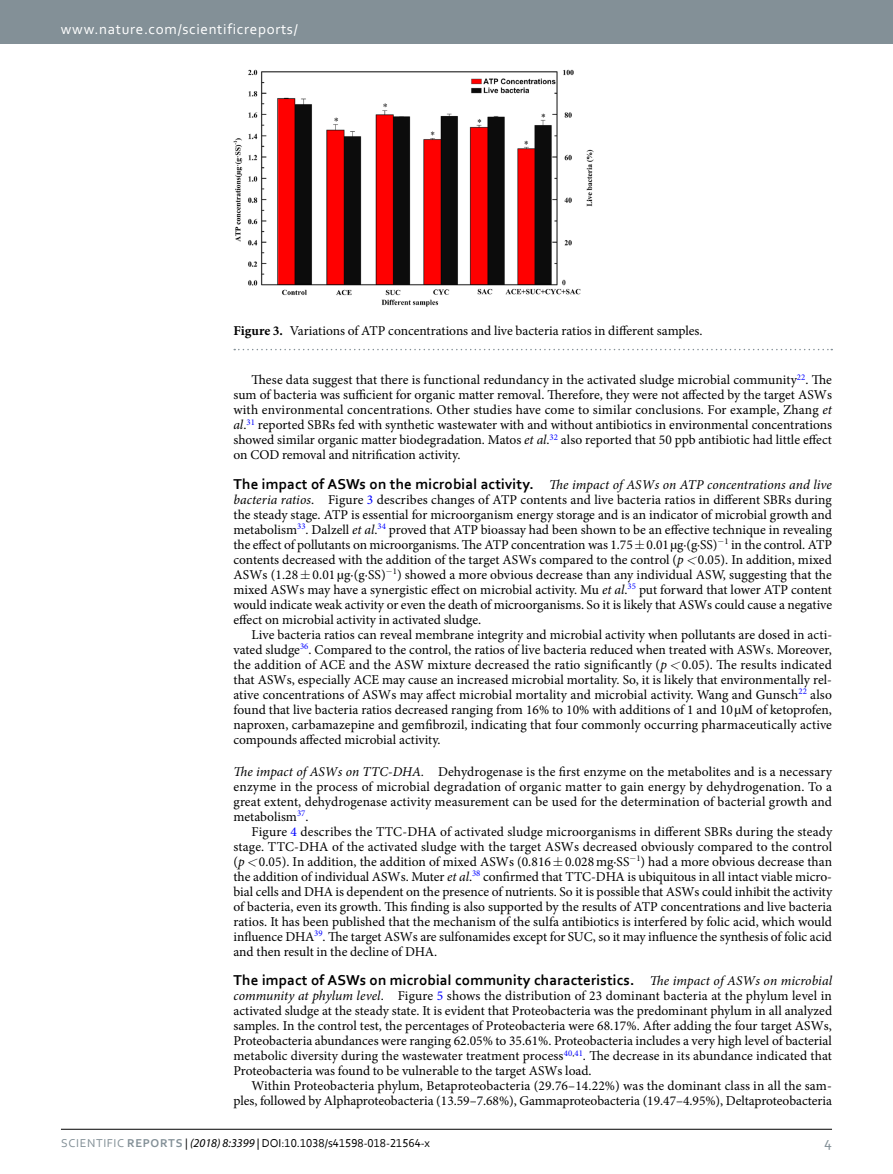
<style>
.page{position:relative;width:893px;height:1174px;background:#fff}
.page>*{position:absolute;margin:0;border:0;box-sizing:border-box;transform-origin:0 0}
.t1{font:700 15px "Corbel";letter-spacing:.01em;color:#000}
.t2{font:15px "Corbel 2";letter-spacing:.045em;color:#fff}
.t3{font:15px "Corbel 2";color:#839097}
.t4{font:13.5px/15px "Minion Pro";color:#000;text-align:justify}
.t5{font:12px "Corbel";color:#000}
.s1{font-weight:700}
.s2{font-style:italic}
.s3{font-family:"Corbel";font-weight:700;font-size:15px}
.s4{color:#00f}
.s5{font-family:"STIX General"}
.s6{font-family:"Minion Pro";font-weight:400;font-style:italic;font-size:13.5px}
.s7{font-family:"Corbel 2";color:#839097}
.s8{font-family:"Corbel Bold 2";color:#839097}
.s9{font-family:"Corbel 2"}
.s10{font-family:"Myriad Pro";font-style:italic}
</style>
<div class="page">
<div style="left:0;top:0;width:893px;height:43px;background:#839097"></div>
<hr style="left:61px;top:1129px;width:771px;height:1px;background:#000">
<img style="left:233px;top:70px;width:360px;height:237px">
<svg style="left:234px;top:349px;width:598px;height:1px"></svg>
<p class="t2" style="left:61px;top:19px;width:238px">www.nature.com/scientificreports/</p>
<p class="t4" style="left:233px;top:323px;width:471px"><span class="s1">Figure 3.</span> Variations of ATP concentrations and live bacteria ratios in different samples.</p>
<p class="t4" style="left:233px;top:372px;width:600px;text-indent:18px">These data suggest that there is functional redundancy in the activated sludge microbial community<sup>22</sup>. The sum of bacteria was sufficient for organic matter removal. Therefore, they were not affected by the target ASWs with environmental concentrations. Other studies have come to similar conclusions. For example, Zhang <span class="s2">et al</span>.<sup>31</sup> reported SBRs fed with synthetic wastewater with and without antibiotics in environmental concentrations showed similar organic matter biodegradation. Matos <span class="s2">et al</span>.<sup>32</sup> also reported that 50 ppb antibiotic had little effect on COD removal and nitrification activity.</p>
<p class="t4" style="left:233px;top:477px;width:600px"><span class="s3">The impact of ASWs on the microbial activity.</span> <span class="s2">The impact of ASWs on ATP concentrations and live bacteria ratios</span>. Figure <span class="s4">3</span> describes changes of ATP contents and live bacteria ratios in different SBRs during the steady stage. ATP is essential for microorganism energy storage and is an indicator of microbial growth and metabolism<sup>33</sup>. Dalzell <span class="s2">et al</span>.<sup>34</sup> proved that ATP bioassay had been shown to be an effective technique in revealing the effect of pollutants on microorganisms. The ATP concentration was 1.75 0.01<span class="s5">µ</span>g·(g·SS)−<sup>1</sup> in the control. ATP contents decreased with the addition of the target ASWs compared to the control (<span class="s2">p</span> 0.05). In addition, mixed ASWs (1.28 0.01 <span class="s5">µ</span>g·(g·SS)−<sup>1</sup>) showed a more obvious decrease than any individual ASW, suggesting that the mixed ASWs may have a synergistic effect on microbial activity. Mu <span class="s2">et al</span>.<sup>35</sup> put forward that lower ATP content would indicate weak activity or even the death of microorganisms. So it is likely that ASWs could cause a negative effect on microbial activity in activated sludge.</p>
<p class="t4" style="left:233px;top:627px;width:600px;text-indent:18px">Live bacteria ratios can reveal membrane integrity and microbial activity when pollutants are dosed in acti&shy;vated sludge<sup>36</sup>. Compared to the control, the ratios of live bacteria reduced when treated with ASWs. Moreover, the addition of ACE and the ASW mixture decreased the ratio significantly (<span class="s2">p</span> 0.05). The results indicated that ASWs, especially ACE may cause an increased microbial mortality. So, it is likely that environmentally rel&shy;ative concentrations of ASWs may affect microbial mortality and microbial activity. Wang and Gunsch<sup>22</sup> also found that live bacteria ratios decreased ranging from 16% to 10% with additions of 1 and 10<span class="s5">µ</span>M of ketoprofen, naproxen, carbamazepine and gemfibrozil, indicating that four commonly occurring pharmaceutically active compounds affected microbial activity.</p>
<p class="t4" style="left:233px;top:764px;width:600px"><span class="s2">The impact of ASWs on TTC-DHA.</span> Dehydrogenase is the first enzyme on the metabolites and is a necessary enzyme in the process of microbial degradation of organic matter to gain energy by dehydrogenation. To a great extent, dehydrogenase activity measurement can be used for the determination of bacterial growth and metabolism<sup>37</sup>.</p>
<p class="t4" style="left:233px;top:824px;width:600px;text-indent:18px">Figure <span class="s4">4</span> describes the TTC-DHA of activated sludge microorganisms in different SBRs during the steady stage. TTC-DHA of the activated sludge with the target ASWs decreased obviously compared to the control (<span class="s2">p</span> 0.05). In addition, the addition of mixed ASWs (0.816 0.028mg·SS−<sup>1</sup>) had a more obvious decrease than the addition of individual ASWs. Muter <span class="s2">et al</span>.<sup>38</sup> confirmed that TTC-DHA is ubiquitous in all intact viable micro&shy;bial cells and DHA is dependent on the presence of nutrients. So it is possible that ASWs could inhibit the activity of bacteria, even its growth. This finding is also supported by the results of ATP concentrations and live bacteria ratios. It has been published that the mechanism of the sulfa antibiotics is interfered by folic acid, which would influence DHA<sup>39</sup>. The target ASWs are sulfonamides except for SUC, so it may influence the synthesis of folic acid and then result in the decline of DHA.</p>
<p class="t1" style="left:233px;top:971px;width:600px">The impact of ASWs on microbial community characteristics. <span class="s6">The impact of ASWs on microbial</span></p>
<p class="t4" style="left:233px;top:988px;width:600px"><span class="s2">community at phylum level</span>. Figure <span class="s4">5</span> shows the distribution of 23 dominant bacteria at the phylum level in activated sludge at the steady state. It is evident that Proteobacteria was the predominant phylum in all analyzed samples. In the control test, the percentages of Proteobacteria were 68.17%. After adding the four target ASWs, Proteobacteria abundances were ranging 62.05% to 35.61%. Proteobacteria includes a very high level of bacterial metabolic diversity during the wastewater treatment process<sup>40</sup><sup>,</sup><sup>41</sup>. The decrease in its abundance indicated that Proteobacteria was found to be vulnerable to the target ASWs load.</p>
<p class="t4" style="left:233px;top:1078px;width:600px;text-align:right">Within Proteobacteria phylum, Betaproteobacteria (29.76–14.22%) was the dominant class in all the sam&shy;ples, followed by Alphaproteobacteria (13.59–7.68%), Gammaproteobacteria (19.47–4.95%), Deltaproteobacteria</p>
<p class="t5" style="left:61px;top:1135px;width:370px"><span class="s7">SCiENtifiC</span> <span class="s8">REPORTS</span> <span class="s9">|</span> <span class="s10">(2018) 8:3399</span> | DOI:10.1038/s41598-018-21564-x</p>
<p class="t3" style="left:824px;top:1132px;width:9px">4</p>
</div>
